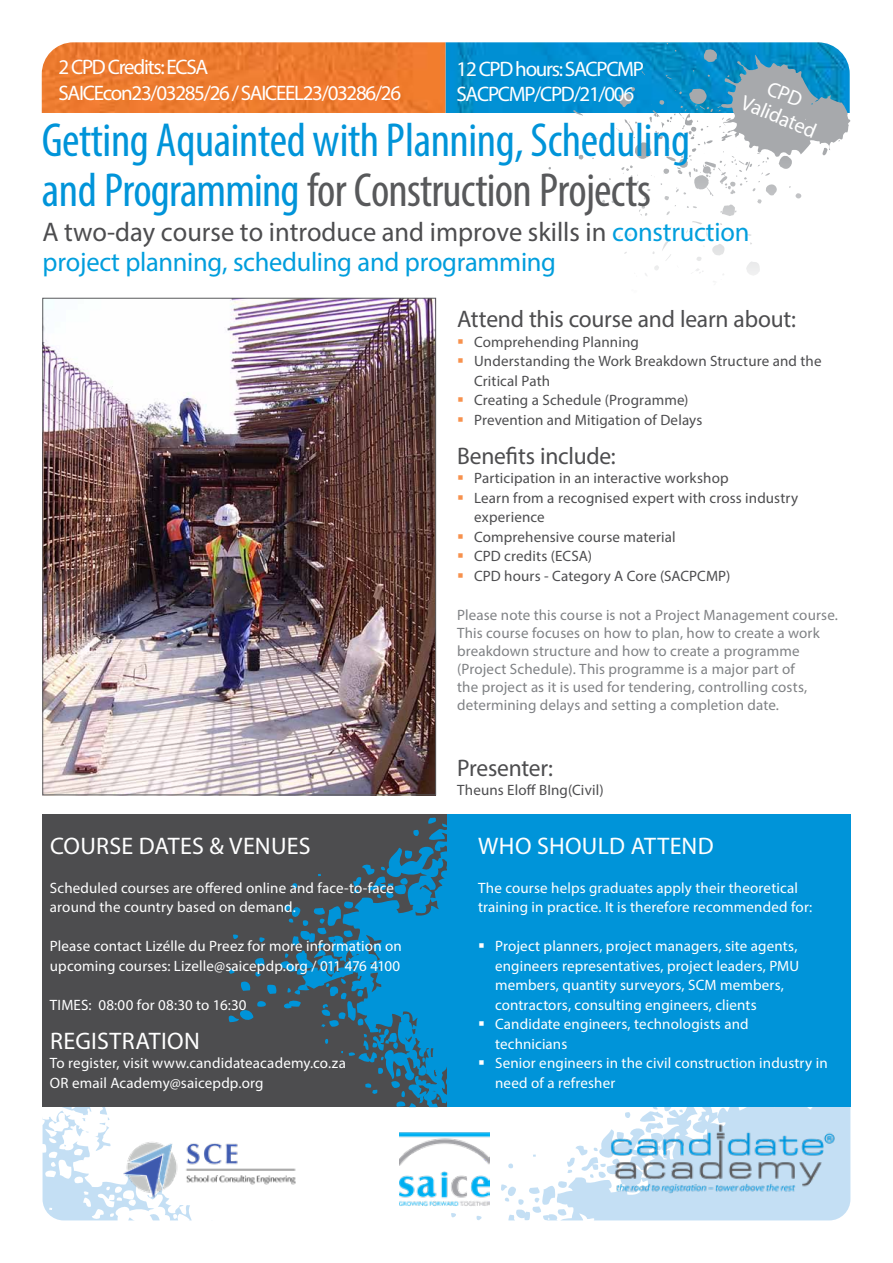
<style>
.page{position:relative;width:893px;height:1263px;background:#fff}
.page>*{position:absolute;margin:0;border:0;box-sizing:border-box;transform-origin:0 0}
.t1{font:48px/49.5px "Myriad Variable Concept";letter-spacing:-.01em;color:#0094d9}
.t2{font:27px/30px "Myriad Pro";letter-spacing:-.01em;color:#009edd}
.t3{font:24px "Myriad Pro";letter-spacing:-.01em;color:#4d4d4f}
.t4{font:24px "Myriad Pro";letter-spacing:.015em;color:#fff}
.t5{font:21px/25.2px "Myriad Pro";letter-spacing:-.06em;color:#fff}
.t6{font:15px/19.5px "Myriad Pro";letter-spacing:.01em;color:#fff}
.t7{font:15px/19.5px "Myriad Pro";letter-spacing:.01em;color:#4d4d4f}
.t8{font:15px/18px "Myriad Pro";letter-spacing:.01em;color:#808285}
.s1{color:#58595b}
.s2{color:#4d4d4f}
</style>
<div class="page">
<img style="left:42px;top:42px;width:782px;height:71px">
<svg style="left:43px;top:1107px;width:149px;height:113px"></svg>
<svg style="left:451px;top:1107px;width:399px;height:113px"></svg>
<svg style="left:548px;top:43px;width:302px;height:127px"></svg>
<div style="left:579px;top:152px;width:271px;height:194px;background:#fff"></div>
<div style="left:43px;top:814px;width:405px;height:293px;background:#4d4d4f"></div>
<svg style="left:228px;top:817px;width:219px;height:290px"></svg>
<div style="left:447px;top:814px;width:403px;height:293px;background:#0094d9"></div>
<img style="left:608px;top:1123px;width:230px;height:72px">
<img style="left:400px;top:1131px;width:89px;height:75px">
<img style="left:119px;top:1131px;width:177px;height:71px">
<img style="left:45px;top:300px;width:389px;height:493px">
<svg style="left:766px;top:80px;width:38px;height:27px"></svg>
<h3 class="t5" style="left:59px;top:54px;width:344px">2 CPD Credits: ECSA<br>SAICEcon23/03285/26 / SAICEEL23/03286/26</h3>
<h3 class="t5" style="left:457px;top:56px;width:189px">12 CPD hours: SACPCMP<br>SACPCMP/CPD/21/006</h3>
<h3 class="t5" style="left:747px;top:89px;width:81px;rotate:23deg">Validated</h3>
<h1 class="t1" style="left:42px;top:116px;width:650px">Getting Aquainted with Planning, Scheduling and Programming <span class="s1">for Construction Projects</span></h1>
<h2 class="t2" style="left:43px;top:216px;width:708px"><span class="s2">A two-day course to introduce and improve skills in</span> construction project planning, scheduling and programming</h2>
<h3 class="t3" style="left:457px;top:304px;width:340px">Attend this course and learn about:</h3>
<p class="t7" style="left:474px;top:331px;width:349px">Comprehending Planning<br>Understanding the Work Breakdown Structure and the<br>Critical Path<br>Creating a Schedule (Programme)<br>Prevention and Mitigation of Delays</p>
<h3 class="t3" style="left:457px;top:441px;width:160px">Benefits include:</h3>
<p class="t7" style="left:474px;top:468px;width:326px">Participation in an interactive workshop<br>Learn from a recognised expert with cross industry experience<br>Comprehensive course material<br>CPD credits (ECSA)<br>CPD hours - Category A Core (SACPCMP)</p>
<p class="t8" style="left:457px;top:605px;width:382px">Please note this course is not a Project Management course.<br>This course focuses on how to plan, how to create a work breakdown structure and how to create a programme (Project Schedule). This programme is a major part of<br>the project as it is used for tendering, controlling costs, determining delays and setting a completion date.</p>
<h3 class="t4" style="left:50px;top:831px;width:262px">COURSE DATES &amp; VENUES</h3>
<p class="t6" style="left:50px;top:877px;width:345px">Scheduled courses are offered online and face-to-face around the country based on demand.</p>
<p class="t6" style="left:50px;top:936px;width:353px">Please contact Lizélle du Preez for more information on upcoming courses: Lizelle@saicepdp.org / 011 476 4100</p>
<p class="t6" style="left:50px;top:994px;width:198px">TIMES: 08:00 for 08:30 to 16:30</p>
<h3 class="t4" style="left:50px;top:1026px;width:151px">REGISTRATION</h3>
<p class="t6" style="left:50px;top:1053px;width:297px">To register, visit www.candidateacademy.co.za<br>OR email Academy@saicepdp.org</p>
<h3 class="t3" style="left:457px;top:753px;width:97px">Presenter:</h3>
<p class="t7" style="left:457px;top:780px;width:148px">Theuns Eloff BIng(Civil)</p>
<h3 class="t4" style="left:478px;top:831px;width:237px">WHO SHOULD ATTEND</h3>
<p class="t6" style="left:478px;top:877px;width:336px">The course helps graduates apply their theoretical training in practice. It is therefore recommended for:</p>
<p class="t6" style="left:495px;top:936px;width:334px">Project planners, project managers, site agents, engineers representatives, project leaders, PMU members, quantity surveyors, SCM members, contractors, consulting engineers, clients<br>Candidate engineers, technologists and<br>technicians<br>Senior engineers in the civil construction industry in need of a refresher</p>
</div>
